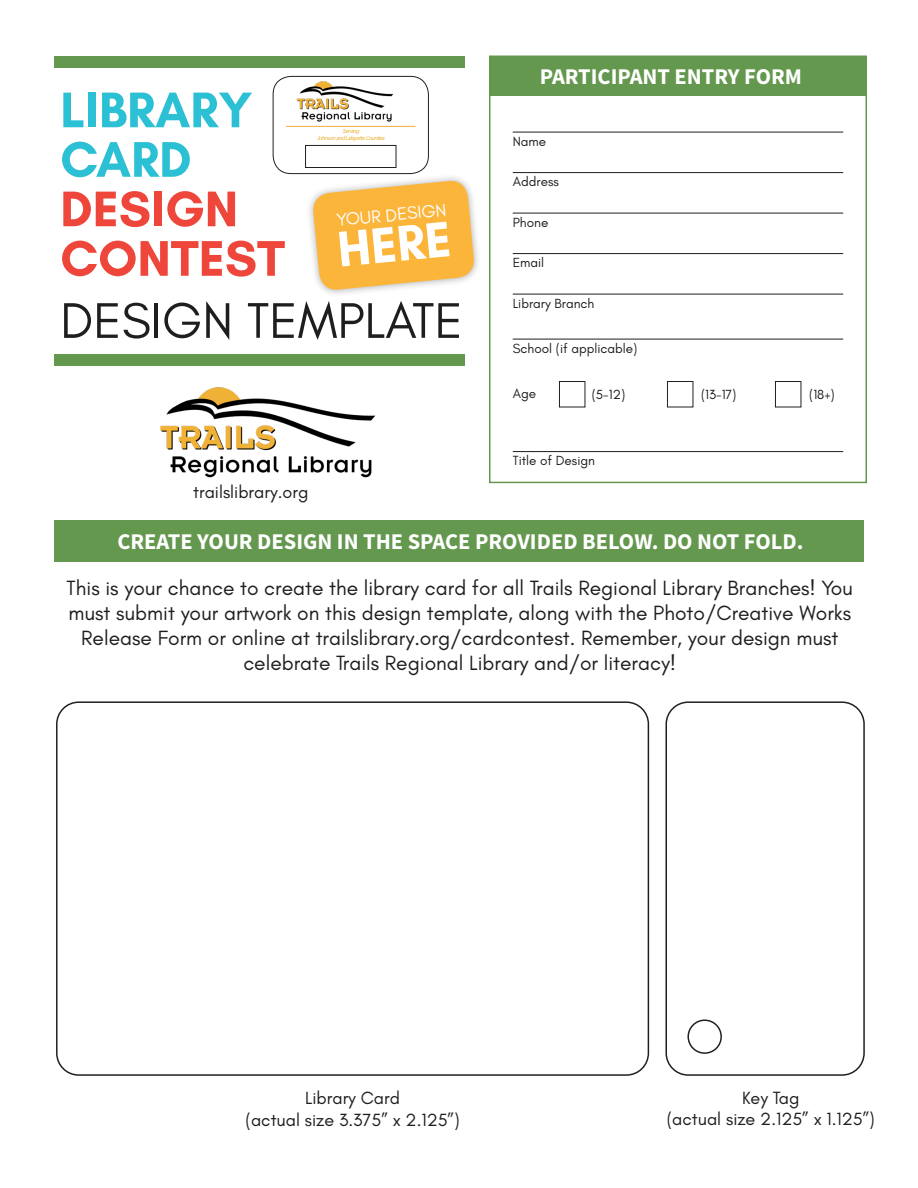
<style>
.page{position:relative;width:918px;height:1188px;background:#fff}
.page>*{position:absolute;margin:0;border:0;box-sizing:border-box;transform-origin:0 0}
.t1{font:51px "Glacial Indifference";color:#1f1d1e}
.t2{font:700 51px "Glacial Indifference";color:#ef463b}
.t3{font:700 51px "Glacial Indifference";color:#2cc0d5}
.t4{font:700 51px "Glacial Indifference";color:#fff}
.t5{font:700 22.5px "Source Sans Pro";color:#fff}
.t6{font:21px/25.2px "Glacial Indifference";color:#201d1e;text-align:center}
.t7{font:18px "Glacial Indifference";color:#1f1d1e}
.t8{font:18px "Glacial Indifference";color:#1e1c1d}
.t9{font:18px "Glacial Indifference";color:#fff}
.t10{font:13.5px "Glacial Indifference";color:#1f1d1e}
.t11{font:13.5px "Glacial Indifference";color:#1e1c1d}
.t12{font:italic 6px "Myriad Pro";color:#f0b136}
</style>
<div class="page">
<div style="left:54px;top:56px;width:411px;height:12px;background:#65984f"></div>
<div style="left:54px;top:354px;width:411px;height:11px;background:#65984f"></div>
<div style="left:306px;top:174px;width:175px;height:123px;background:#231f20;opacity:.35"></div>
<svg style="left:312px;top:179px;width:163px;height:112px;background:#f9bf5c"></svg>
<div style="left:273px;top:76px;width:156px;height:98px;border:1px solid #231f20;border-radius:18px"></div>
<img style="left:296px;top:81px;width:98px;height:41px">
<hr style="left:286px;top:126px;width:129px;height:1px;background:#f0b136">
<div style="left:305px;top:145px;width:91px;height:23px;border:1px solid #231f20"></div>
<div style="left:489px;top:56px;width:378px;height:427px;border:2px solid #65984f"></div>
<div style="left:490px;top:56px;width:376px;height:40px;background:#65984f"></div>
<hr style="left:513px;top:132px;width:330px;height:1px;background:#1f1d1e">
<hr style="left:513px;top:172px;width:330px;height:1px;background:#1f1d1e">
<hr style="left:513px;top:213px;width:330px;height:1px;background:#1f1d1e">
<hr style="left:513px;top:253px;width:330px;height:1px;background:#1f1d1e">
<hr style="left:513px;top:294px;width:330px;height:1px;background:#1f1d1e">
<hr style="left:513px;top:339px;width:330px;height:1px;background:#1f1d1e">
<hr style="left:513px;top:451px;width:330px;height:1px;background:#1e1c1d">
<div style="left:559px;top:381px;width:26px;height:26px;border:1px solid #231f20"></div>
<div style="left:775px;top:381px;width:26px;height:26px;border:1px solid #231f20"></div>
<div style="left:667px;top:381px;width:26px;height:26px;border:1px solid #231f20"></div>
<div style="left:54px;top:520px;width:810px;height:41px;background:#65984f"></div>
<img style="left:160px;top:387px;width:216px;height:91px">
<svg style="left:665px;top:701px;width:200px;height:375px"></svg>
<div style="left:56px;top:701px;width:593px;height:375px;border:2px solid #231f20;border-radius:22px"></div>
<p class="t3" style="left:60px;top:78px;width:194px">LIBRARY</p>
<p class="t3" style="left:60px;top:128px;width:133px">CARD</p>
<p class="t2" style="left:60px;top:177px;width:179px">DESIGN</p>
<p class="t2" style="left:60px;top:227px;width:226px">CONTEST</p>
<p class="t12" style="left:342px;top:127px;width:20px">Serving</p>
<p class="t12" style="left:317px;top:134px;width:71px">JohnsonandLafayetteCounties</p>
<p class="t9" style="left:336px;top:210px;width:112px;rotate:-5deg">YOUR DESIGN</p>
<p class="t4" style="left:334px;top:219px;width:115px;rotate:-6deg">HERE</p>
<p class="t1" style="left:60px;top:292px;width:404px">DESIGN TEMPLATE</p>
<p class="t8" style="left:193px;top:482px;width:117px">trailslibrary.org</p>
<p class="t5" style="left:540px;top:62px;width:264px">PARTICIPANT ENTRY FORM</p>
<p class="t10" style="left:513px;top:134px;width:35px">Name</p>
<p class="t10" style="left:513px;top:174px;width:48px">Address</p>
<p class="t10" style="left:513px;top:215px;width:37px">Phone</p>
<p class="t10" style="left:513px;top:255px;width:33px">Email</p>
<p class="t10" style="left:513px;top:296px;width:83px">Library Branch</p>
<p class="t10" style="left:513px;top:341px;width:126px">School (if applicable)</p>
<p class="t10" style="left:513px;top:386px;width:25px">Age</p>
<p class="t11" style="left:592px;top:387px;width:35px">(5-12)</p>
<p class="t11" style="left:701px;top:387px;width:37px">(13-17)</p>
<p class="t11" style="left:809px;top:387px;width:27px">(18+)</p>
<p class="t11" style="left:513px;top:453px;width:84px">Title of Design</p>
<p class="t5" style="left:117px;top:527px;width:688px">CREATE YOUR DESIGN IN THE SPACE PROVIDED BELOW. DO NOT FOLD.</p>
<p class="t6" style="left:67px;top:575px;width:788px">This is your chance to create the library card for all Trails Regional Library Branches! You must submit your artwork on this design template, along with the Photo/Creative Works Release Form or online at trailslibrary.org/cardcontest. Remember, your design must celebrate Trails Regional Library and/or literacy!</p>
<p class="t7" style="left:305px;top:1088px;width:96px">Library Card</p>
<p class="t7" style="left:245px;top:1110px;width:216px">(actual size 3.375” x 2.125”)</p>
<p class="t7" style="left:742px;top:1088px;width:59px">Key Tag</p>
<p class="t7" style="left:667px;top:1109px;width:210px">(actual size 2.125” x 1.125”)</p>
</div>
